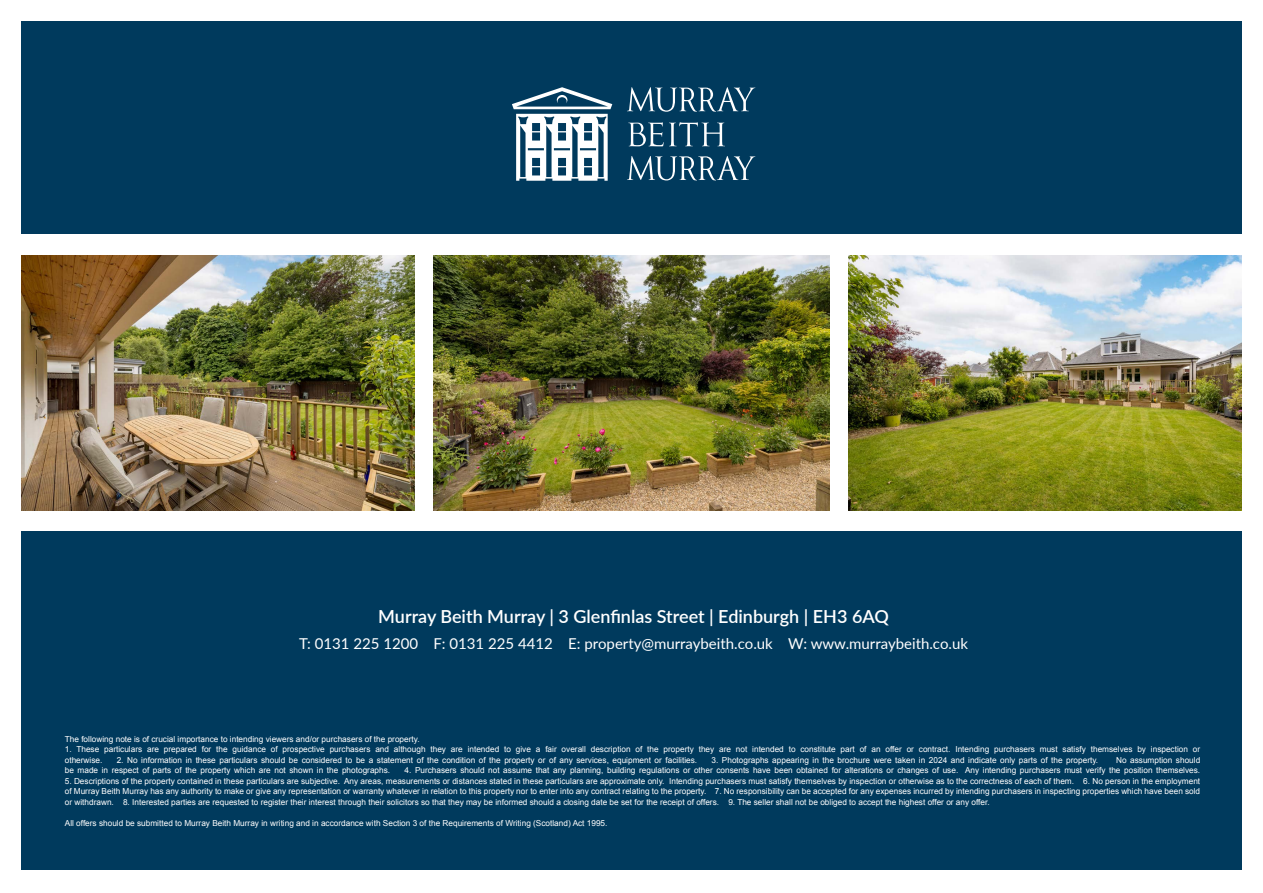
<style>
.page{position:relative;width:1263px;height:893px;background:#fff}
.page>*{position:absolute;margin:0;border:0;box-sizing:border-box;transform-origin:0 0}
.t1{font:600 18px "Lato";color:#fff}
.t2{font:15px "Lato";color:#fff}
.t3{font:8.25px/10.5px "Arial";color:#fff}
</style>
<div class="page">
<div style="left:21px;top:531px;width:1221px;height:339px;background:#003a5d"></div>
<div style="left:21px;top:21px;width:1221px;height:213px;background:#003a5d"></div>
<svg style="left:627px;top:87px;width:128px;height:25px"></svg>
<svg style="left:627px;top:156px;width:128px;height:24px"></svg>
<svg style="left:628px;top:122px;width:97px;height:24px"></svg>
<svg style="left:512px;top:87px;width:100px;height:94px"></svg>
<img style="left:21px;top:255px;width:394px;height:255px">
<img style="left:434px;top:255px;width:395px;height:255px">
<img style="left:848px;top:255px;width:394px;height:255px">
<h1 class="t1" style="left:378px;top:603px;width:512px">Murray Beith Murray | 3 Glenfinlas Street | Edinburgh | EH3 6AQ</h1>
<h2 class="t2" style="left:299px;top:633px;width:670px">T: 0131 225 1200 F: 0131 225 4412 E: property@murraybeith.co.uk W: www.murraybeith.co.uk</h2>
<p class="t3" style="left:65px;top:734px;width:356px">The following note is of crucial importance to intending viewers and/or purchasers of the property.</p>
<p class="t3" style="left:65px;top:744px;width:1137px">1. These particulars are prepared for the guidance of prospective purchasers and although they are intended to give a fair overall description of the property they are not intended to constitute part of an offer or contract. Intending purchasers must satisfy themselves by inspection or otherwise.</p>
<p class="t3" style="left:117px;top:755px;width:582px">2. No information in these particulars should be considered to be a statement of the condition of the property or of any services, equipment or facilities.</p>
<p class="t3" style="left:711px;top:755px;width:388px">3. Photographs appearing in the brochure were taken in 2024 and indicate only parts of the property.</p>
<p class="t3" style="left:1116px;top:755px;width:86px">No assumption should</p>
<p class="t3" style="left:65px;top:765px;width:327px">be made in respect of parts of the property which are not shown in the photographs.</p>
<p class="t3" style="left:404px;top:765px;width:797px">4. Purchasers should not assume that any planning, building regulations or other consents have been obtained for alterations or changes of use. Any intending purchasers must verify the position themselves.</p>
<p class="t3" style="left:65px;top:776px;width:1137px;text-align:justify">5. Descriptions of the property contained in these particulars are subjective. Any areas, measurements or distances stated in these particulars are approximate only. Intending purchasers must satisfy themselves by inspection or otherwise as to the correctness of each of them. 6. No person in the employment of Murray Beith Murray has any authority to make or give any representation or warranty whatever in relation to this property nor to enter into any contract relating to the property. 7. No responsibility can be accepted for any expenses incurred by intending purchasers in inspecting properties which have been sold or withdrawn. 8. Interested parties are requested to register their interest through their solicitors so that they may be informed should a closing date be set for the receipt of offers. 9. The seller shall not be obliged to accept the highest offer or any offer.</p>
<p class="t3" style="left:65px;top:818px;width:544px">All offers should be submitted to Murray Beith Murray in writing and in accordance with Section 3 of the Requirements of Writing (Scotland) Act 1995.</p>
</div>
